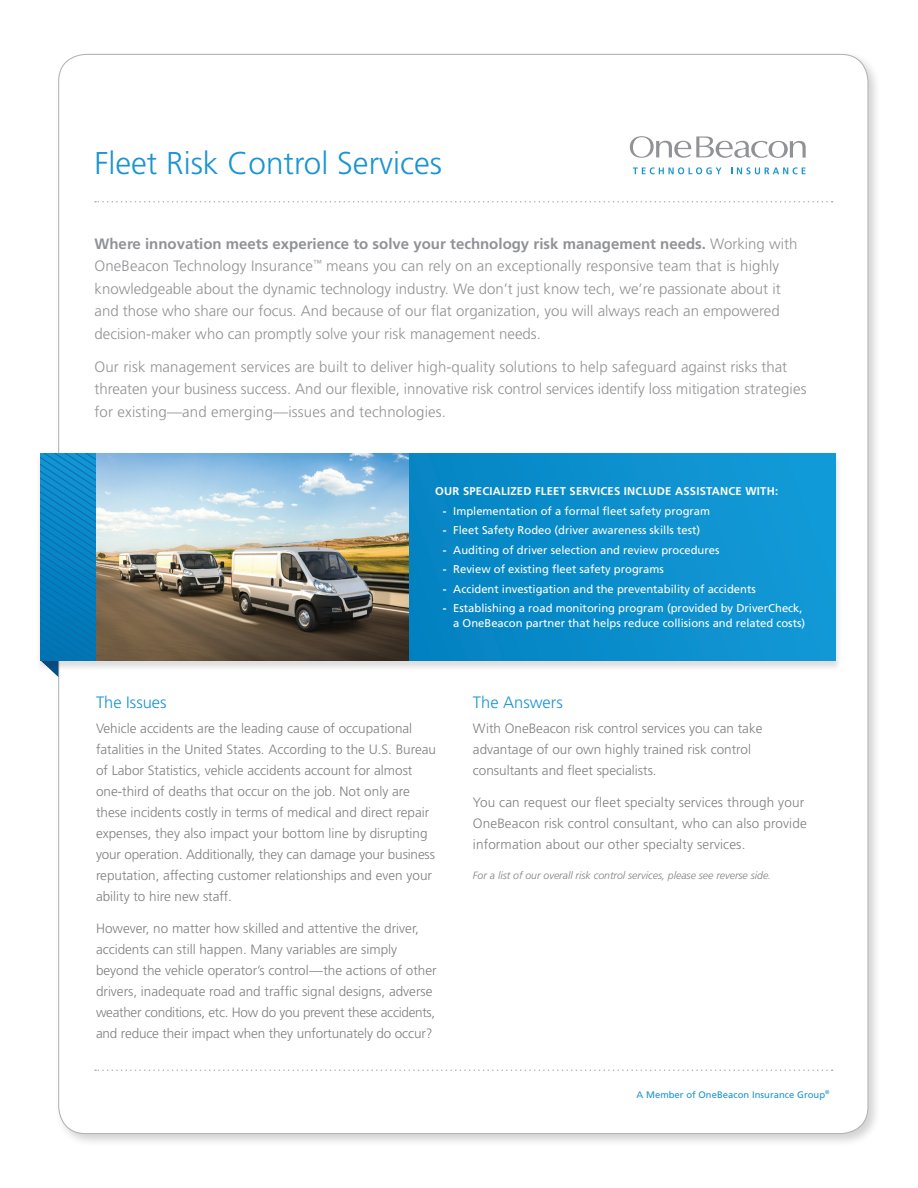
<style>
.page{position:relative;width:918px;height:1188px;background:#fff}
.page>*{position:absolute;margin:0;border:0;box-sizing:border-box;transform-origin:0 0}
.t1{font:300 31.5px "Frutiger";color:#1c94d2}
.t2{font:300 16.5px "Frutiger";color:#1c94d2}
.t3{font:300 15px/22.5px "Frutiger";color:#919295}
.t4{font:300 13.5px/21px "Frutiger";color:#808083}
.t5{font:11.25px/14.2px "Frutiger";color:#fff;text-align:right}
.t6{font:700 11.25px "Frutiger";letter-spacing:.02em;color:#fff}
.t7{font:italic 300 10.5px "Frutiger";color:#808083}
.t8{font:9.45px "Frutiger";letter-spacing:.005em;color:#1c94d2}
.s1{font-weight:700}
</style>
<div class="page">
<div style="left:55px;top:50px;width:826px;height:1097px;background:#231f20;opacity:.2"></div>
<div style="left:59px;top:54px;width:809px;height:1080px;background:#fff;border-radius:27px"></div>
<svg style="left:95px;top:1070px;width:738px;height:1px"></svg>
<svg style="left:95px;top:201px;width:738px;height:1px"></svg>
<svg style="left:630px;top:136px;width:176px;height:22px"></svg>
<svg style="left:633px;top:167px;width:88px;height:7px"></svg>
<svg style="left:731px;top:167px;width:74px;height:7px"></svg>
<div style="left:36px;top:455px;width:806px;height:217px;background:#231f20;opacity:.15"></div>
<div style="left:87px;top:453px;width:749px;height:207px;background:#0c8fcd"></div>
<svg style="left:36px;top:453px;width:63px;height:224px"></svg>
<img style="left:97px;top:453px;width:311px;height:207px">
<h1 class="t1" style="left:94px;top:145px;width:349px">Fleet Risk Control Services</h1>
<p class="t3" style="left:94px;top:232px;width:704px"><span class="s1">Where innovation meets experience to solve your technology risk management needs.</span> Working with OneBeacon Technology Insurance<sup>™</sup> means you can rely on an exceptionally responsive team that is highly knowledgeable about the dynamic technology industry. We don’t just know tech, we’re passionate about it and those who share our focus. And because of our flat organization, you will always reach an empowered decision-maker who can promptly solve your risk management needs.</p>
<p class="t3" style="left:95px;top:355px;width:714px">Our risk management services are built to deliver high-quality solutions to help safeguard against risks that threaten your business success. And our flexible, innovative risk control services identify loss mitigation strategies for existing—and emerging—issues and technologies.</p>
<p class="t6" style="left:435px;top:485px;width:345px">OUR SPECIALIZED FLEET SERVICES INCLUDE ASSISTANCE WITH:</p>
<p class="t5" style="left:443px;top:504px;width:269px"><span class="s1">-</span> Implementation of a formal fleet safety program</p>
<p class="t5" style="left:443px;top:523px;width:259px"><span class="s1">-</span> Fleet Safety Rodeo (driver awareness skills test)</p>
<p class="t5" style="left:443px;top:543px;width:278px"><span class="s1">-</span> Auditing of driver selection and review procedures</p>
<p class="t5" style="left:443px;top:562px;width:223px"><span class="s1">-</span> Review of existing fleet safety programs</p>
<p class="t5" style="left:443px;top:582px;width:315px"><span class="s1">-</span> Accident investigation and the preventability of accidents</p>
<p class="t5" style="left:443px;top:601px;width:364px"><span class="s1">-</span> Establishing a road monitoring program (provided by DriverCheck, a OneBeacon partner that helps reduce collisions and related costs)</p>
<p class="t2" style="left:96px;top:693px;width:72px">The Issues</p>
<p class="t4" style="left:96px;top:718px;width:342px">Vehicle accidents are the leading cause of occupational fatalities in the United States. According to the U.S. Bureau of Labor Statistics, vehicle accidents account for almost one-third of deaths that occur on the job. Not only are these incidents costly in terms of medical and direct repair expenses, they also impact your bottom line by disrupting your operation. Additionally, they can damage your business reputation, affecting customer relationships and even your ability to hire new staff.</p>
<p class="t4" style="left:96px;top:918px;width:342px">However, no matter how skilled and attentive the driver, accidents can still happen. Many variables are simply beyond the vehicle operator’s control—the actions of other drivers, inadequate road and traffic signal designs, adverse weather conditions, etc. How do you prevent these accidents, and reduce their impact when they unfortunately do occur?</p>
<p class="t2" style="left:473px;top:693px;width:91px">The Answers</p>
<p class="t4" style="left:473px;top:718px;width:291px">With OneBeacon risk control services you can take advantage of our own highly trained risk control consultants and fleet specialists.</p>
<p class="t4" style="left:473px;top:792px;width:335px">You can request our fleet specialty services through your<br>OneBeacon risk control consultant, who can also provide information about our other specialty services.</p>
<p class="t7" style="left:473px;top:870px;width:300px">For a list of our overall risk control services, please see reverse side.</p>
<p class="t8" style="left:637px;top:1089px;width:195px">A Member of OneBeacon Insurance Group<sup>®</sup></p>
</div>
